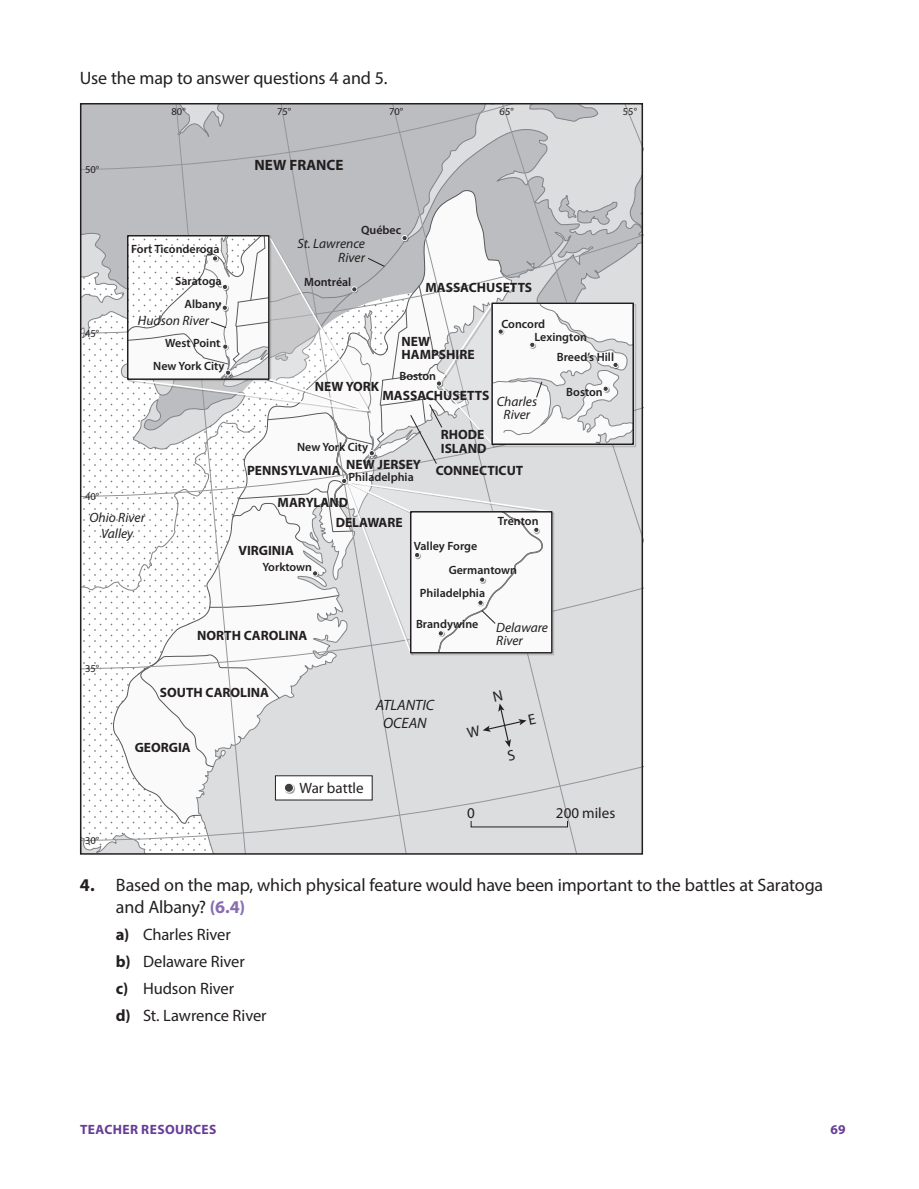
<style>
.page{position:relative;width:919px;height:1189px;background:#fff}
.page>*{position:absolute;margin:0;border:0;box-sizing:border-box;transform-origin:0 0}
.t1{font:18px/21.6px "Myriad Pro";letter-spacing:-.01em;color:#231f20}
.t2{font:16.5px/27px "Myriad Pro";color:#231f20}
.t3{font:15px "Myriad Pro";color:#231f20}
.t4{font:italic 15px/18px "Myriad Pro";color:#231f20;text-align:center}
.t5{font:700 15px "Myriad Pro";color:#231f20}
.t6{font:700 13.5px/13.5px "Myriad Pro";color:#231f20}
.t7{font:italic 13.5px/13.5px "Myriad Pro";color:#231f20;text-align:center}
.t8{font:700 13.5px "Myriad Pro";letter-spacing:.03em;color:#663d98}
.t9{font:600 12px "Myriad Pro";color:#231f20}
.t10{font:10.5px "Myriad Pro";color:#231f20}
.s1{font-weight:700}
.s2{font-weight:700;color:#886cb0}
</style>
<div class="page">
<svg style="left:81px;top:104px;width:562px;height:750px"></svg>
<h1 class="t1" style="left:80px;top:67px;width:309px">Use the map to answer questions 4 and 5.</h1>
<p class="t10" style="left:85px;top:164px;width:16px">50°</p>
<p class="t10" style="left:85px;top:327px;width:16px">45°</p>
<p class="t10" style="left:85px;top:490px;width:16px">40°</p>
<p class="t10" style="left:171px;top:106px;width:16px">80°</p>
<p class="t10" style="left:277px;top:106px;width:16px">75°</p>
<p class="t10" style="left:389px;top:106px;width:16px">70°</p>
<p class="t10" style="left:499px;top:106px;width:16px">65°</p>
<p class="t10" style="left:622px;top:106px;width:16px">55°</p>
<p class="t9" style="left:131px;top:243px;width:90px">Fort Ticonderoga</p>
<p class="t9" style="left:175px;top:274px;width:48px">Saratoga</p>
<p class="t9" style="left:184px;top:297px;width:38px">Albany</p>
<p class="t7" style="left:138px;top:314px;width:73px">Hudson River</p>
<p class="t9" style="left:165px;top:336px;width:57px">West Point</p>
<p class="t9" style="left:153px;top:360px;width:73px">New York City</p>
<p class="t5" style="left:254px;top:156px;width:90px">NEW FRANCE</p>
<p class="t9" style="left:361px;top:224px;width:42px">Québec</p>
<p class="t7" style="left:297px;top:237px;width:69px;text-align:right">St. Lawrence<br>River</p>
<p class="t9" style="left:304px;top:275px;width:49px">Montréal</p>
<p class="t6" style="left:425px;top:281px;width:108px">MASSACHUSETTS</p>
<p class="t6" style="left:401px;top:334px;width:75px">NEW<br>HAMPSHIRE</p>
<p class="t9" style="left:399px;top:369px;width:38px">Boston</p>
<p class="t9" style="left:501px;top:317px;width:45px">Concord</p>
<p class="t9" style="left:534px;top:330px;width:54px">Lexington</p>
<p class="t9" style="left:556px;top:350px;width:59px">Breed’s Hill</p>
<p class="t6" style="left:315px;top:380px;width:66px">NEW YORK</p>
<p class="t6" style="left:382px;top:388px;width:108px">MASSACHUSETTS</p>
<p class="t6" style="left:440px;top:428px;width:47px">RHODE<br>ISLAND</p>
<p class="t9" style="left:297px;top:440px;width:73px">New York City</p>
<p class="t7" style="left:496px;top:395px;width:42px">Charles<br>River</p>
<p class="t6" style="left:346px;top:458px;width:76px">NEW JERSEY</p>
<p class="t6" style="left:247px;top:463px;width:95px">PENNSYLVANIA</p>
<p class="t6" style="left:277px;top:496px;width:72px">MARYLAND</p>
<p class="t9" style="left:348px;top:470px;width:67px">Philadelphia</p>
<p class="t6" style="left:436px;top:463px;width:89px">CONNECTICUT</p>
<p class="t9" style="left:566px;top:385px;width:38px">Boston</p>
<p class="t7" style="left:89px;top:510px;width:57px;line-height:16.2px">Ohio River<br>Valley</p>
<p class="t6" style="left:238px;top:544px;width:57px">VIRGINIA</p>
<p class="t9" style="left:262px;top:560px;width:51px">Yorktown</p>
<p class="t10" style="left:85px;top:663px;width:16px">35°</p>
<p class="t6" style="left:197px;top:629px;width:111px">NORTH CAROLINA</p>
<p class="t6" style="left:160px;top:686px;width:111px">SOUTH CAROLINA</p>
<p class="t6" style="left:135px;top:741px;width:57px">GEORGIA</p>
<p class="t6" style="left:335px;top:516px;width:68px">DELAWARE</p>
<p class="t9" style="left:413px;top:539px;width:65px">Valley Forge</p>
<p class="t9" style="left:497px;top:514px;width:42px">Trenton</p>
<p class="t9" style="left:448px;top:564px;width:70px">Germantown</p>
<p class="t9" style="left:420px;top:587px;width:67px">Philadelphia</p>
<p class="t9" style="left:416px;top:617px;width:64px">Brandywine</p>
<p class="t7" style="left:496px;top:621px;width:53px;text-align:left">Delaware<br>River</p>
<p class="t4" style="left:375px;top:696px;width:60px">ATLANTIC<br>OCEAN</p>
<p class="t10" style="left:85px;top:834px;width:16px">30°</p>
<p class="t3" style="left:299px;top:779px;width:66px">War battle</p>
<p class="t3" style="left:467px;top:805px;width:9px">0</p>
<p class="t3" style="left:556px;top:805px;width:61px">200 miles</p>
<h1 class="t1" style="left:116px;top:874px;width:708px;text-indent:-36px"><span class="s1">4.</span> Based on the map, which physical feature would have been important to the battles at Saratoga and Albany? <span class="s2">(6.4)</span></h1>
<h2 class="t2" style="left:116px;top:920px;width:152px"><span class="s1">a)</span> Charles River<br><span class="s1">b)</span> Delaware River<br><span class="s1">c)</span> Hudson River<br><span class="s1">d)</span> St. Lawrence River</h2>
<p class="t8" style="left:80px;top:1121px;width:138px">TEACHER RESOURCES</p>
<p class="t8" style="left:830px;top:1121px;width:16px">69</p>
</div>
